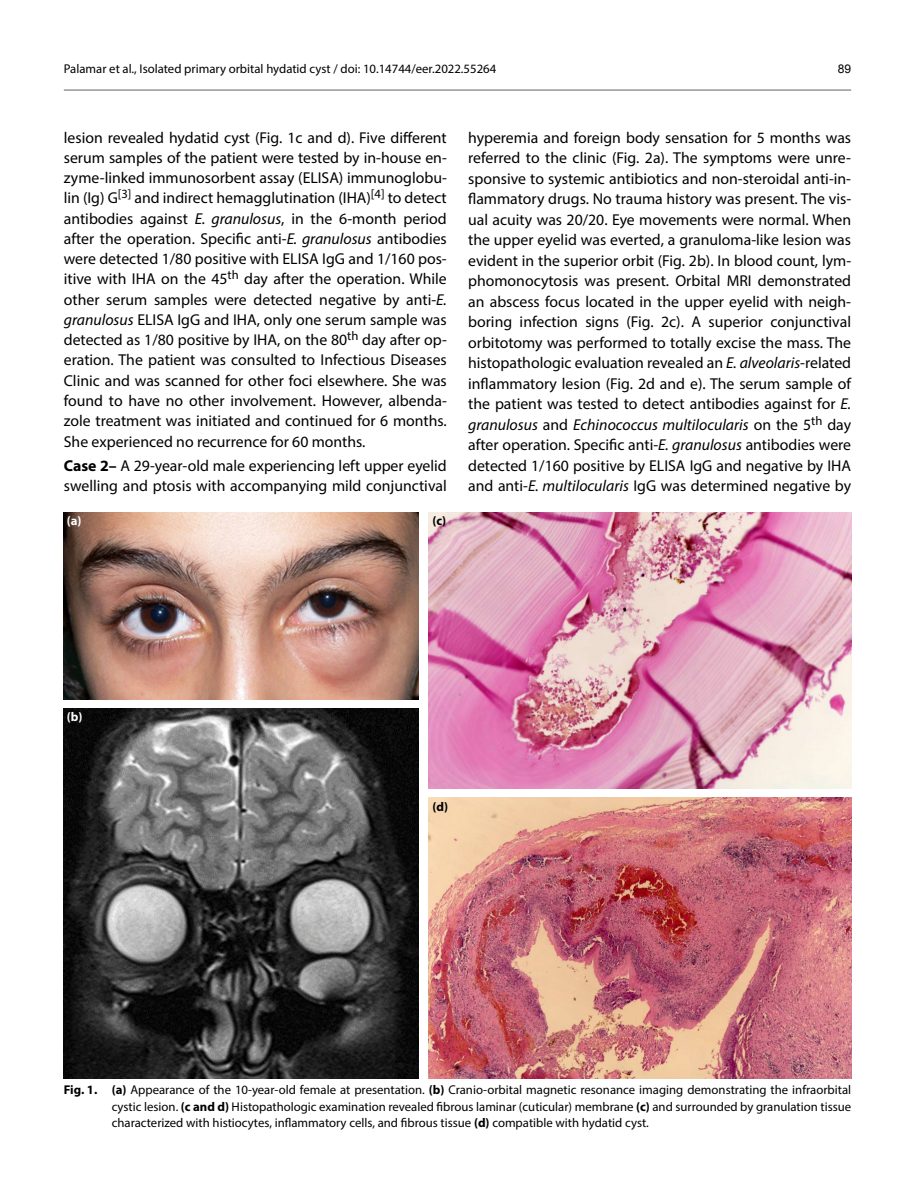
<style>
.page{position:relative;width:915px;height:1191px;background:#fff}
.page>*{position:absolute;margin:0;border:0;box-sizing:border-box;transform-origin:0 0}
.t1{font:15.75px/20.5px "Myriad Pro";color:#000;text-align:justify}
.t2{font:12.75px/16.5px "Myriad Pro";color:#000;text-align:justify}
.t3{font:700 12.75px "Myriad Pro";color:#fff}
.t4{font:700 12.75px "Myriad Pro";color:#000}
.t5{font:12px "Arial";color:#000}
.s1{font-style:italic}
.s2{font-weight:700}
</style>
<div class="page">
<hr style="left:64px;top:89px;width:786px;height:2px;background:#939598">
<img style="left:64px;top:708px;width:354px;height:370px">
<img style="left:64px;top:512px;width:354px;height:187px">
<img style="left:428px;top:512px;width:422px;height:277px">
<img style="left:428px;top:798px;width:422px;height:280px">
<p class="t2" style="left:64px;top:61px;width:434px">Palamar et al., Isolated primary orbital hydatid cyst / doi: 10.14744/eer.2022.55264</p>
<p class="t5" style="left:837px;top:60px;width:15px">89</p>
<p class="t1" style="left:64px;top:127px;width:384px">lesion revealed hydatid cyst (Fig. 1c and d). Five different serum samples of the patient were tested by in-house en&shy;zyme-linked immunosorbent assay (ELISA) immunoglobu&shy;lin (Ig) G<sup>[3]</sup> and indirect hemagglutination (IHA)<sup>[4]</sup> to detect antibodies against <span class="s1">E. granulosus</span>, in the 6-month period after the operation. Specific anti-<span class="s1">E. granulosus</span> antibodies were detected 1/80 positive with ELISA IgG and 1/160 pos&shy;itive with IHA on the 45<sup>th</sup> day after the operation. While other serum samples were detected negative by anti-<span class="s1">E. granulosus</span> ELISA IgG and IHA, only one serum sample was detected as 1/80 positive by IHA, on the 80<sup>th</sup> day after op&shy;eration. The patient was consulted to Infectious Diseases Clinic and was scanned for other foci elsewhere. She was found to have no other involvement. However, albenda&shy;zole treatment was initiated and continued for 6 months.<br>She experienced no recurrence for 60 months.</p>
<p class="t1" style="left:64px;top:455px;width:384px"><span class="s2">Case 2–</span> A 29-year-old male experiencing left upper eyelid swelling and ptosis with accompanying mild conjunctival</p>
<p class="t3" style="left:67px;top:512px;width:16px">(a)</p>
<p class="t4" style="left:432px;top:512px;width:15px">(c)</p>
<p class="t1" style="left:468px;top:127px;width:384px">hyperemia and foreign body sensation for 5 months was referred to the clinic (Fig. 2a). The symptoms were unre&shy;sponsive to systemic antibiotics and non-steroidal anti-in&shy;flammatory drugs. No trauma history was present. The vis&shy;ual acuity was 20/20. Eye movements were normal. When the upper eyelid was everted, a granuloma-like lesion was evident in the superior orbit (Fig. 2b). In blood count, lym&shy;phomonocytosis was present. Orbital MRI demonstrated an abscess focus located in the upper eyelid with neigh&shy;boring infection signs (Fig. 2c). A superior conjunctival orbitotomy was performed to totally excise the mass. The histopathologic evaluation revealed an <span class="s1">E. alveolaris</span>-related inflammatory lesion (Fig. 2d and e). The serum sample of the patient was tested to detect antibodies against for <span class="s1">E. granulosus</span> and <span class="s1">Echinococcus multilocularis</span> on the 5<sup>th</sup> day after operation. Specific anti-<span class="s1">E. granulosus</span> antibodies were detected 1/160 positive by ELISA IgG and negative by IHA and anti-<span class="s1">E. multilocularis</span> IgG was determined negative by</p>
<p class="t3" style="left:67px;top:708px;width:17px">(b)</p>
<p class="t4" style="left:432px;top:798px;width:17px">(d)</p>
<p class="t2" style="left:112px;top:1081px;width:740px;text-indent:-48px"><span class="s2">Fig. 1. (a)</span> Appearance of the 10-year-old female at presentation. <span class="s2">(b)</span> Cranio-orbital magnetic resonance imaging demonstrating the infraorbital cystic lesion. <span class="s2">(c and d)</span> Histopathologic examination revealed fibrous laminar (cuticular) membrane <span class="s2">(c)</span> and surrounded by granulation tissue characterized with histiocytes, inflammatory cells, and fibrous tissue <span class="s2">(d)</span> compatible with hydatid cyst.</p>
</div>
